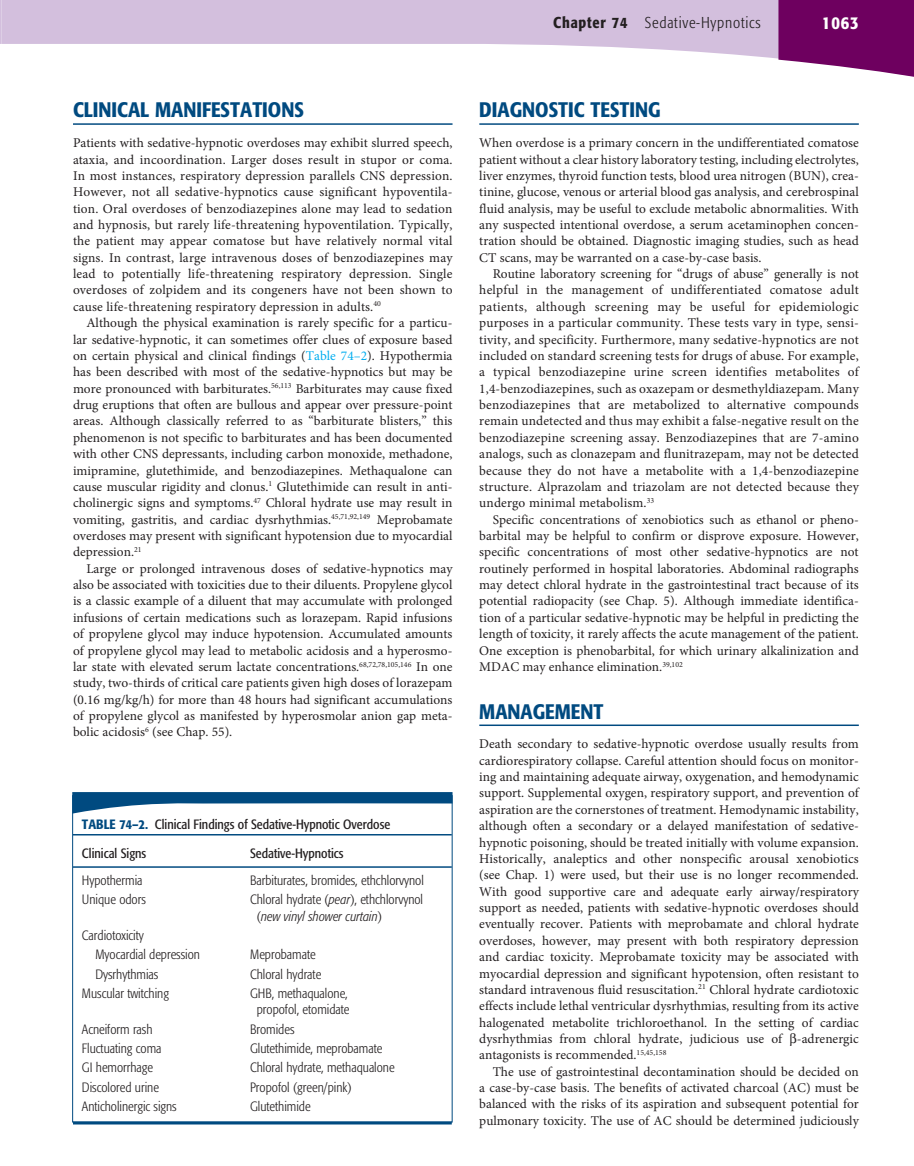
<style>
.page{position:relative;width:914px;height:1166px;background:#fff}
.page>*{position:absolute;margin:0;border:0;box-sizing:border-box;transform-origin:0 0}
.t1{font:500 condensed 20.82px "Formata";color:#004a80}
.t2{font:500 condensed 17.85px "Formata";color:#fff}
.t3{font:300 condensed 15.58px "Formata";letter-spacing:.05em;color:#231f20}
.t4{font:13.47px/16.3px "Minion Pro";color:#231f20;text-align:justify}
.t5{font:300 condensed 13.47px/16.3px "Formata";color:#231f20}
.t6{font:condensed 13.47px/29.2px "Formata";color:#231f20}
.s1{font-weight:500}
.s2{color:#00adef}
.s3{font-weight:500;color:#004a80}
.s4{font-style:italic}
</style>
<div class="page">
<svg style="left:3px;top:0;width:775px;height:59px;fill:#d3bfdd"></svg>
<hr style="left:73px;top:123px;width:379px;height:2px;background:#004a80">
<hr style="left:479px;top:123px;width:379px;height:2px;background:#004a80">
<hr style="left:479px;top:724px;width:379px;height:2px;background:#004a80">
<hr style="left:73px;top:834px;width:379px;height:1px;background:#004a80">
<hr style="left:73px;top:866px;width:379px;height:1px;background:#004a80">
<hr style="left:73px;top:1121px;width:379px;height:3px;background:#004a80">
<svg style="left:72px;top:792px;width:380px;height:21px"></svg>
<svg style="left:0;top:0;width:3px;height:44px"></svg>
<svg style="left:778px;top:0;width:136px;height:77px;background:#802073"></svg>
<p class="t3" style="left:553px;top:16px;width:209px"><span class="s1">Chapter 74</span> Sedative-Hypnotics</p>
<h2 class="t2" style="left:822px;top:15px;width:38px">1063</h2>
<h1 class="t1" style="left:73px;top:101px;width:232px">CLINICAL MANIFESTATIONS</h1>
<p class="t4" style="left:73px;top:136px;width:381px">Patients with sedative-hypnotic overdoses may exhibit slurred speech, ataxia, and incoordination. Larger doses result in stupor or coma.<br>In most instances, respiratory depression parallels CNS depression.<br>However, not all sedative-hypnotics cause significant hypoventila&shy;tion. Oral overdoses of benzodiazepines alone may lead to sedation and hypnosis, but rarely life-threatening hypoventilation. Typically, the patient may appear comatose but have relatively normal vital signs. In contrast, large intravenous doses of benzodiazepines may lead to potentially life-threatening respiratory depression. Single overdoses of zolpidem and its congeners have not been shown to cause life-threatening respiratory depression in adults. <sup>40</sup></p>
<p class="t4" style="left:73px;top:316px;width:381px;text-indent:13px">Although the physical examination is rarely specific for a particu&shy;lar sedative-hypnotic, it can sometimes offer clues of exposure based on certain physical and clinical findings ( <span class="s2">Table 74–2</span> ). Hypothermia has been described with most of the sedative-hypnotics but may be more pronounced with barbiturates. <sup>56,113</sup> Barbiturates may cause fixed drug eruptions that often are bullous and appear over pressure-point areas. Although classically referred to as “barbiturate blisters,” this phenomenon is not specific to barbiturates and has been documented with other CNS depressants, including carbon monoxide, methadone, imipramine, glutethimide, and benzodiazepines. Methaqualone can cause muscular rigidity and clonus. <sup>1</sup> Glutethimide can result in anti&shy;cholinergic signs and symptoms. <sup>47</sup> Chloral hydrate use may result in vomiting, gastritis, and cardiac dysrhythmias. <sup>45,71,92,149</sup> Meprobamate overdoses may present with significant hypotension due to myocardial depression. <sup>21</sup></p>
<p class="t4" style="left:73px;top:561px;width:381px;text-indent:13px">Large or prolonged intravenous doses of sedative-hypnotics may also be associated with toxicities due to their diluents. Propylene glycol is a classic example of a diluent that may accumulate with prolonged infusions of certain medications such as lorazepam. Rapid infusions of propylene glycol may induce hypotension. Accumulated amounts of propylene glycol may lead to metabolic acidosis and a hyperosmo&shy;lar state with elevated serum lactate concentrations. <sup>68,72,78,105,146</sup> In one study, two-thirds of critical care patients given high doses of lorazepam (0.16 mg/kg/h) for more than 48 hours had significant accumulations of propylene glycol as manifested by hyperosmolar anion gap meta&shy;bolic acidosis <sup>6</sup> (see Chap. 55).</p>
<p class="t6" style="left:82px;top:810px;width:310px"><span class="s3">TABLE 74–2.</span> Clinical Findings of Sedative-Hypnotic Overdose<br>Clinical Signs</p>
<p class="t6" style="left:250px;top:839px;width:95px">Sedative-Hypnotics</p>
<p class="t5" style="left:82px;top:873px;width:62px">Hypothermia</p>
<p class="t5" style="left:250px;top:873px;width:175px">Barbiturates, bromides, ethchlorvynol</p>
<p class="t5" style="left:82px;top:892px;width:65px">Unique odors</p>
<p class="t5" style="left:257px;top:892px;width:168px;text-indent:-7px">Chloral hydrate ( <span class="s4">pear</span> ), ethchlorvynol ( <span class="s4">new vinyl shower curtain</span> )</p>
<p class="t5" style="left:95px;top:926px;width:106px;line-height:19.2px;text-indent:-13px">Cardiotoxicity<br>Myocardial depression</p>
<p class="t5" style="left:250px;top:947px;width:67px">Meprobamate</p>
<p class="t5" style="left:95px;top:966px;width:65px">Dysrhythmias</p>
<p class="t5" style="left:250px;top:966px;width:73px">Chloral hydrate</p>
<p class="t5" style="left:82px;top:986px;width:89px">Muscular twitching</p>
<p class="t5" style="left:250px;top:986px;width:101px;text-align:center">GHB, methaqualone, propofol, etomidate</p>
<p class="t5" style="left:82px;top:1021px;width:72px">Acneiform rash</p>
<p class="t5" style="left:250px;top:1021px;width:46px">Bromides</p>
<p class="t5" style="left:82px;top:1041px;width:81px">Fluctuating coma</p>
<p class="t5" style="left:250px;top:1041px;width:134px">Glutethimide, meprobamate</p>
<p class="t5" style="left:82px;top:1060px;width:73px">GI hemorrhage</p>
<p class="t5" style="left:250px;top:1060px;width:146px">Chloral hydrate, methaqualone</p>
<p class="t5" style="left:82px;top:1079px;width:78px">Discolored urine</p>
<p class="t5" style="left:250px;top:1079px;width:103px">Propofol (green/pink)</p>
<p class="t5" style="left:82px;top:1099px;width:96px">Anticholinergic signs</p>
<p class="t5" style="left:250px;top:1099px;width:62px">Glutethimide</p>
<h1 class="t1" style="left:479px;top:101px;width:183px">DIAGNOSTIC TESTING</h1>
<p class="t4" style="left:479px;top:136px;width:381px">When overdose is a primary concern in the undifferentiated comatose patient without a clear history laboratory testing, including electrolytes, liver enzymes, thyroid function tests, blood urea nitrogen (BUN), crea&shy;tinine, glucose, venous or arterial blood gas analysis, and cerebrospinal fluid analysis, may be useful to exclude metabolic abnormalities. With any suspected intentional overdose, a serum acetaminophen concen&shy;tration should be obtained. Diagnostic imaging studies, such as head CT scans, may be warranted on a case-by-case basis.</p>
<p class="t4" style="left:479px;top:267px;width:381px;text-indent:13px">Routine laboratory screening for “drugs of abuse” generally is not helpful in the management of undifferentiated comatose adult patients, although screening may be useful for epidemiologic purposes in a particular community. These tests vary in type, sensi&shy;tivity, and specificity. Furthermore, many sedative-hypnotics are not included on standard screening tests for drugs of abuse. For example, a typical benzodiazepine urine screen identifies metabolites of 1,4-benzodiazepines, such as oxazepam or desmethyldiazepam. Many benzodiazepines that are metabolized to alternative compounds remain undetected and thus may exhibit a false-negative result on the benzodiazepine screening assay. Benzodiazepines that are 7-amino analogs, such as clonazepam and flunitrazepam, may not be detected because they do not have a metabolite with a 1,4-benzodiazepine structure. Alprazolam and triazolam are not detected because they undergo minimal metabolism. <sup>33</sup></p>
<p class="t4" style="left:479px;top:512px;width:381px;text-indent:13px">Specific concentrations of xenobiotics such as ethanol or pheno&shy;barbital may be helpful to confirm or disprove exposure. However, specific concentrations of most other sedative-hypnotics are not routinely performed in hospital laboratories. Abdominal radiographs may detect chloral hydrate in the gastrointestinal tract because of its potential radiopacity (see Chap. 5). Although immediate identifica&shy;tion of a particular sedative-hypnotic may be helpful in predicting the length of toxicity, it rarely affects the acute management of the patient.<br>One exception is phenobarbital, for which urinary alkalinization and MDAC may enhance elimination. <sup>39,102</sup></p>
<h1 class="t1" style="left:479px;top:702px;width:126px">MANAGEMENT</h1>
<p class="t4" style="left:479px;top:737px;width:381px">Death secondary to sedative-hypnotic overdose usually results from cardiorespiratory collapse. Careful attention should focus on monitor&shy;ing and maintaining adequate airway, oxygenation, and hemodynamic support. Supplemental oxygen, respiratory support, and prevention of aspiration are the cornerstones of treatment. Hemodynamic instability, although often a secondary or a delayed manifestation of sedative&shy;hypnotic poisoning, should be treated initially with volume expansion.<br>Historically, analeptics and other nonspecific arousal xenobiotics (see Chap. 1) were used, but their use is no longer recommended.<br>With good supportive care and adequate early airway/respiratory support as needed, patients with sedative-hypnotic overdoses should eventually recover. Patients with meprobamate and chloral hydrate overdoses, however, may present with both respiratory depression and cardiac toxicity. Meprobamate toxicity may be associated with myocardial depression and significant hypotension, often resistant to standard intravenous fluid resuscitation. <sup>21</sup> Chloral hydrate cardiotoxic effects include lethal ventricular dysrhythmias, resulting from its active halogenated metabolite trichloroethanol. In the setting of cardiac dysrhythmias from chloral hydrate, judicious use of -adrenergic antagonists is recommended. <sup>15,45,158</sup></p>
<p class="t4" style="left:479px;top:1064px;width:381px;text-indent:13px">The use of gastrointestinal decontamination should be decided on a case-by-case basis. The benefits of activated charcoal (AC) must be balanced with the risks of its aspiration and subsequent potential for pulmonary toxicity. The use of AC should be determined judiciously</p>
</div>
